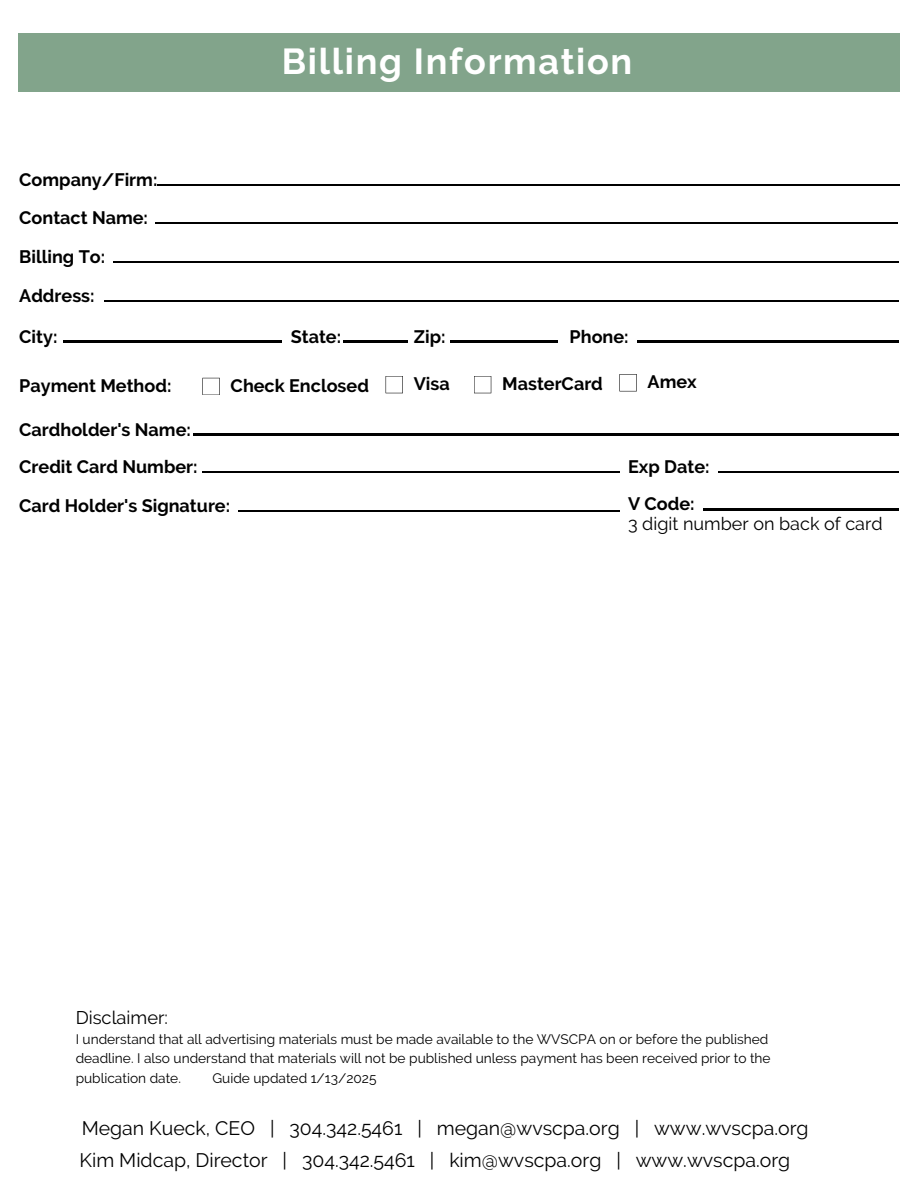
<style>
.page{position:relative;width:918px;height:1188px;background:#fff}
.page>*{position:absolute;margin:0;border:0;box-sizing:border-box;transform-origin:0 0}
.t1{font:700 36px "Raleway";letter-spacing:.045em;color:#fff}
.t2{font:19.5px "Raleway";color:#000}
.t3{font:18.3px "Raleway";color:#000}
.t4{font:700 18px "Raleway";color:#000}
.t5{font:18px "Raleway";color:#000}
.t6{font:13.65px/19.2px "Raleway";color:#000}
</style>
<div class="page">
<div style="left:18px;top:33px;width:882px;height:59px;background:#82a48b"></div>
<svg style="left:202px;top:378px;width:18px;height:17px"></svg>
<svg style="left:386px;top:376px;width:17px;height:17px"></svg>
<svg style="left:474px;top:376px;width:17px;height:17px"></svg>
<svg style="left:619px;top:374px;width:18px;height:17px"></svg>
<hr style="left:155px;top:222px;width:743px;height:2px;background:#000">
<hr style="left:113px;top:261px;width:785px;height:2px;background:#000">
<hr style="left:104px;top:300px;width:794px;height:2px;background:#000">
<hr style="left:64px;top:341px;width:218px;height:1px;background:#000">
<hr style="left:343px;top:341px;width:64px;height:1px;background:#000">
<hr style="left:451px;top:341px;width:107px;height:1px;background:#000">
<hr style="left:637px;top:341px;width:261px;height:1px;background:#000">
<hr style="left:193px;top:434px;width:705px;height:1px;background:#000">
<hr style="left:202px;top:471px;width:417px;height:2px;background:#000">
<hr style="left:718px;top:471px;width:180px;height:2px;background:#000">
<hr style="left:238px;top:510px;width:381px;height:2px;background:#000">
<hr style="left:703px;top:509px;width:195px;height:1px;background:#000">
<hr style="left:157px;top:184px;width:743px;height:2px;background:#000">
<p class="t4" style="left:19px;top:169px;width:140px">Company/Firm:</p>
<h1 class="t1" style="left:282px;top:40px;width:352px">Billing Information</h1>
<h2 class="t4" style="left:19px;top:207px;width:130px">Contact Name:</h2>
<h2 class="t4" style="left:19px;top:246px;width:87px">Billing To:</h2>
<h2 class="t4" style="left:19px;top:285px;width:77px">Address:</h2>
<h2 class="t4" style="left:19px;top:326px;width:40px">City:</h2>
<h2 class="t4" style="left:291px;top:326px;width:52px">State:</h2>
<h2 class="t4" style="left:414px;top:326px;width:33px">Zip:</h2>
<h2 class="t4" style="left:570px;top:326px;width:61px">Phone:</h2>
<h2 class="t4" style="left:19px;top:375px;width:154px">Payment Method:</h2>
<h2 class="t4" style="left:231px;top:375px;width:140px">Check Enclosed</h2>
<h2 class="t4" style="left:414px;top:373px;width:38px">Visa</h2>
<h2 class="t4" style="left:502px;top:373px;width:102px">MasterCard</h2>
<h2 class="t4" style="left:648px;top:371px;width:51px">Amex</h2>
<h2 class="t4" style="left:19px;top:419px;width:173px">Cardholder's Name:</h2>
<h2 class="t4" style="left:19px;top:456px;width:180px">Credit Card Number:</h2>
<h2 class="t4" style="left:628px;top:456px;width:83px">Exp Date:</h2>
<h2 class="t4" style="left:19px;top:495px;width:212px">Card Holder's Signature:</h2>
<h3 class="t4" style="left:628px;top:494px;width:68px">V Code:</h3>
<p class="t5" style="left:628px;top:513px;width:256px">3 digit number on back of card</p>
<h2 class="t3" style="left:76px;top:1007px;width:94px">Disclaimer:</h2>
<h2 class="t6" style="left:76px;top:1030px;width:697px">I understand that all advertising materials must be made available to the WVSCPA on or before the published deadline. I also understand that materials will not be published unless payment has been received prior to the publication date.</h2>
<h2 class="t6" style="left:212px;top:1068px;width:166px">Guide updated 1/13/2025</h2>
<h3 class="t2" style="left:82px;top:1117px;width:728px">Megan Kueck, CEO | 304.342.5461 | megan@wvscpa.org | www.wvscpa.org</h3>
<h3 class="t2" style="left:80px;top:1149px;width:712px">Kim Midcap, Director | 304.342.5461 | kim@wvscpa.org | www.wvscpa.org</h3>
</div>
